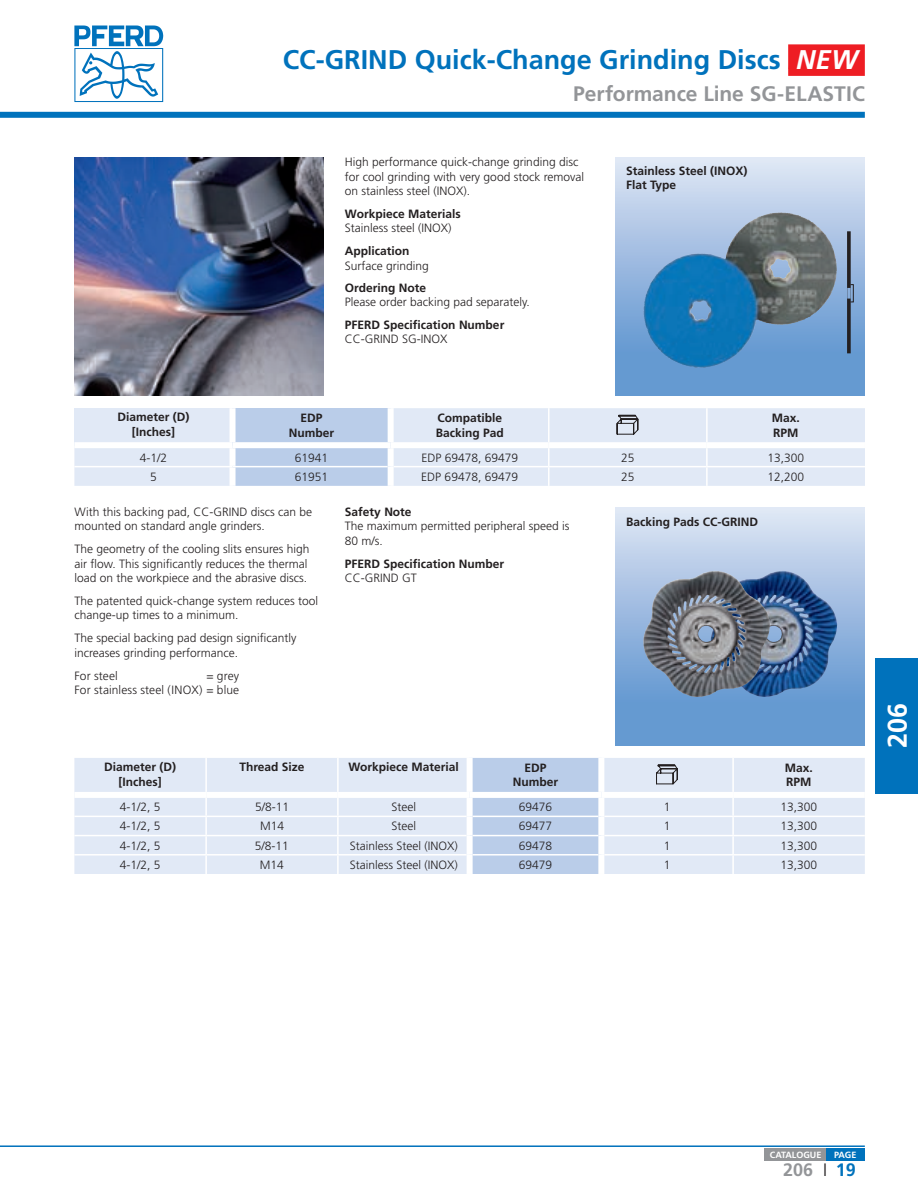
<style>
.page{position:relative;width:918px;height:1188px;background:#fff}
.page>*{position:absolute;margin:0;border:0;box-sizing:border-box;transform-origin:0 0}
.t1{font:700 27px "Frutiger";color:#0072bc}
.t2{font:700 27px "Frutiger";color:#fff}
.t3{font:700 21px "Frutiger";letter-spacing:-.005em;color:#939598}
.t4{font:700 18px "Frutiger";color:#939598}
.t5{font:300 12px/14.4px "Frutiger";color:#231f20}
.t6{font:700 12px/14.4px "Frutiger";color:#231f20}
.t7{font:700 9px "Frutiger";color:#fff}
.s1{font-style:italic;color:#ee1d23}
.s2{font-style:italic;color:#fff}
.s3{font-weight:300;color:#231f20}
.s4{color:#0072bc}
</style>
<div class="page">
<svg style="left:74px;top:26px;width:89px;height:76px"></svg>
<div style="left:0;top:112px;width:865px;height:6px;background:#0072bc"></div>
<hr style="left:0;top:1145px;width:865px;height:2px;background:#0072bc">
<div style="left:826px;top:1148px;width:39px;height:13px;background:#0072bc"></div>
<div style="left:764px;top:1148px;width:62px;height:13px;background:#939598"></div>
<div style="left:875px;top:658px;width:43px;height:135px;background:#0072bc"></div>
<svg style="left:616px;top:507px;width:249px;height:238px;background:#9bbbe0"></svg>
<svg style="left:616px;top:157px;width:249px;height:238px;background:#7da6cb"></svg>
<img style="left:725px;top:212px;width:56px;height:47px">
<img style="left:74px;top:157px;width:250px;height:238px">
<div style="left:74px;top:408px;width:791px;height:78px;background:#e1e9f6"></div>
<hr style="left:74px;top:466px;width:159px;height:1px;background:#fff">
<hr style="left:549px;top:466px;width:158px;height:1px;background:#fff">
<hr style="left:707px;top:466px;width:158px;height:1px;background:#fff">
<hr style="left:706px;top:408px;width:2px;height:34px;background:#fff">
<svg style="left:706px;top:448px;width:2px;height:38px"></svg>
<div style="left:230px;top:448px;width:6px;height:18px;background:#fff"></div>
<div style="left:230px;top:467px;width:6px;height:19px;background:#fff"></div>
<div style="left:230px;top:408px;width:6px;height:34px;background:#fff"></div>
<svg style="left:233px;top:408px;width:317px;height:78px;background:#d0ddf0"></svg>
<div style="left:74px;top:442px;width:159px;height:6px;background:#fff"></div>
<div style="left:233px;top:442px;width:158px;height:6px;background:#fff"></div>
<div style="left:391px;top:442px;width:158px;height:6px;background:#fff"></div>
<div style="left:549px;top:442px;width:158px;height:6px;background:#fff"></div>
<div style="left:707px;top:442px;width:158px;height:6px;background:#fff"></div>
<svg style="left:617px;top:415px;width:22px;height:20px"></svg>
<div style="left:788px;top:44px;width:77px;height:32px;background:#ee1d23"></div>
<svg style="left:339px;top:758px;width:526px;height:116px;background:#d7e2f2"></svg>
<hr style="left:338px;top:816px;width:129px;height:1px;background:#fff">
<hr style="left:473px;top:816px;width:125px;height:1px;background:#fff">
<hr style="left:604px;top:816px;width:129px;height:1px;background:#fff">
<hr style="left:733px;top:816px;width:132px;height:1px;background:#fff">
<hr style="left:338px;top:835px;width:129px;height:1px;background:#fff">
<hr style="left:473px;top:835px;width:125px;height:1px;background:#fff">
<hr style="left:604px;top:835px;width:129px;height:1px;background:#fff">
<hr style="left:733px;top:835px;width:132px;height:1px;background:#fff">
<hr style="left:338px;top:854px;width:129px;height:2px;background:#fff">
<hr style="left:473px;top:854px;width:125px;height:2px;background:#fff">
<hr style="left:604px;top:854px;width:129px;height:2px;background:#fff">
<hr style="left:733px;top:854px;width:132px;height:2px;background:#fff">
<div style="left:467px;top:798px;width:6px;height:18px;background:#fff"></div>
<div style="left:467px;top:816px;width:6px;height:20px;background:#fff"></div>
<div style="left:467px;top:836px;width:6px;height:19px;background:#fff"></div>
<div style="left:467px;top:855px;width:6px;height:19px;background:#fff"></div>
<div style="left:467px;top:758px;width:6px;height:34px;background:#fff"></div>
<svg style="left:74px;top:758px;width:265px;height:116px;background:#e2eaf6"></svg>
<hr style="left:732px;top:758px;width:2px;height:34px;background:#fff">
<svg style="left:732px;top:798px;width:2px;height:76px"></svg>
<div style="left:598px;top:758px;width:6px;height:34px;background:#fff"></div>
<div style="left:598px;top:798px;width:6px;height:18px;background:#fff"></div>
<div style="left:598px;top:816px;width:6px;height:20px;background:#fff"></div>
<div style="left:598px;top:836px;width:6px;height:19px;background:#fff"></div>
<div style="left:598px;top:855px;width:6px;height:19px;background:#fff"></div>
<div style="left:470px;top:792px;width:131px;height:6px;background:#fff"></div>
<div style="left:601px;top:792px;width:132px;height:6px;background:#fff"></div>
<div style="left:733px;top:792px;width:132px;height:6px;background:#fff"></div>
<div style="left:74px;top:792px;width:132px;height:6px;background:#fff"></div>
<div style="left:206px;top:792px;width:132px;height:6px;background:#fff"></div>
<div style="left:338px;top:792px;width:132px;height:6px;background:#fff"></div>
<svg style="left:656px;top:764px;width:22px;height:21px"></svg>
<img style="left:767px;top:571px;width:64px;height:126px">
<img style="left:643px;top:571px;width:124px;height:126px">
<svg style="left:847px;top:231px;width:4px;height:122px"></svg>
<div style="left:850px;top:284px;width:3px;height:18px;border:1px solid #231f20"></div>
<h1 class="t1" style="left:283px;top:44px;width:584px">CC-GRIND Quick-Change Grinding Discs <span class="s1">.</span><span class="s2">NEW</span><span class="s1">.</span></h1>
<h2 class="t3" style="left:573px;top:81px;width:293px">Performance Line SG-ELASTIC</h2>
<p class="t5" style="left:345px;top:155px;width:241px">High performance quick-change grinding disc for cool grinding with very good stock removal on stainless steel (INOX).</p>
<p class="t6" style="left:345px;top:207px;width:117px">Workpiece Materials</p>
<p class="t5" style="left:345px;top:221px;width:108px">Stainless steel (INOX)</p>
<p class="t6" style="left:345px;top:244px;width:66px">Application</p>
<p class="t5" style="left:345px;top:259px;width:86px">Surface grinding</p>
<p class="t6" style="left:345px;top:280px;width:83px">Ordering Note</p>
<p class="t5" style="left:345px;top:295px;width:186px">Please order backing pad separately.</p>
<p class="t6" style="left:345px;top:318px;width:161px">PFERD Specification Number</p>
<p class="t5" style="left:345px;top:332px;width:104px">CC-GRIND SG-INOX</p>
<p class="t6" style="left:626px;top:164px;width:123px">Stainless Steel (INOX)<br>Flat Type</p>
<p class="t6" style="left:117px;top:410px;width:74px;text-align:center">Diameter (D) [Inches]</p>
<p class="t6" style="left:289px;top:411px;width:47px;text-align:center">EDP<br>Number</p>
<p class="t6" style="left:436px;top:411px;width:70px">Compatible<br>Backing Pad</p>
<p class="t6" style="left:772px;top:411px;width:30px">Max.<br>RPM</p>
<p class="t5" style="left:140px;top:450px;width:29px">4-1/2</p>
<p class="t5" style="left:295px;top:450px;width:35px">61941</p>
<p class="t5" style="left:421px;top:450px;width:98px">EDP 69478, 69479</p>
<p class="t5" style="left:621px;top:450px;width:15px">25</p>
<p class="t5" style="left:768px;top:450px;width:38px">13,300</p>
<p class="t5" style="left:150px;top:470px;width:8px">5</p>
<p class="t5" style="left:295px;top:470px;width:35px">61951</p>
<p class="t5" style="left:421px;top:470px;width:98px">EDP 69478, 69479</p>
<p class="t5" style="left:621px;top:470px;width:15px">25</p>
<p class="t5" style="left:768px;top:470px;width:38px">12,200</p>
<p class="t5" style="left:74px;top:505px;width:239px">With this backing pad, CC-GRIND discs can be mounted on standard angle grinders.</p>
<p class="t5" style="left:74px;top:542px;width:237px">The geometry of the cooling slits ensures high air flow. This significantly reduces the thermal load on the workpiece and the abrasive discs.</p>
<p class="t5" style="left:74px;top:594px;width:245px">The patented quick-change system reduces tool change-up times to a minimum.</p>
<p class="t5" style="left:74px;top:631px;width:224px">The special backing pad design significantly increases grinding performance.</p>
<p class="t5" style="left:74px;top:669px;width:45px">For steel</p>
<p class="t5" style="left:74px;top:669px;width:166px;text-align:right">= grey<br>For stainless steel (INOX) = blue</p>
<p class="t6" style="left:345px;top:505px;width:68px">Safety Note</p>
<p class="t5" style="left:345px;top:519px;width:226px">The maximum permitted peripheral speed is<br>80 m/s.</p>
<p class="t6" style="left:345px;top:556px;width:161px">PFERD Specification Number</p>
<p class="t5" style="left:345px;top:571px;width:74px">CC-GRIND GT</p>
<p class="t6" style="left:626px;top:514px;width:133px">Backing Pads CC-GRIND</p>
<p class="t6" style="left:104px;top:760px;width:74px;text-align:center">Diameter (D) [Inches]</p>
<p class="t6" style="left:239px;top:760px;width:67px">Thread Size</p>
<p class="t6" style="left:349px;top:760px;width:112px">Workpiece Material</p>
<p class="t6" style="left:513px;top:761px;width:47px;text-align:center">EDP<br>Number</p>
<p class="t6" style="left:785px;top:761px;width:30px">Max.<br>RPM</p>
<p class="t5" style="left:120px;top:800px;width:42px">4-1/2, 5</p>
<p class="t5" style="left:255px;top:800px;width:36px">5/8-11</p>
<p class="t5" style="left:391px;top:800px;width:26px">Steel</p>
<p class="t5" style="left:519px;top:800px;width:35px">69476</p>
<p class="t5" style="left:664px;top:800px;width:8px">1</p>
<p class="t5" style="left:781px;top:800px;width:38px">13,300</p>
<p class="t5" style="left:120px;top:819px;width:42px">4-1/2, 5</p>
<p class="t5" style="left:260px;top:819px;width:26px">M14</p>
<p class="t5" style="left:391px;top:819px;width:26px">Steel</p>
<p class="t5" style="left:519px;top:819px;width:35px">69477</p>
<p class="t5" style="left:664px;top:819px;width:8px">1</p>
<p class="t5" style="left:781px;top:819px;width:38px">13,300</p>
<p class="t5" style="left:120px;top:839px;width:42px">4-1/2, 5</p>
<p class="t5" style="left:255px;top:839px;width:36px">5/8-11</p>
<p class="t5" style="left:350px;top:839px;width:109px">Stainless Steel (INOX)</p>
<p class="t5" style="left:519px;top:839px;width:35px">69478</p>
<p class="t5" style="left:664px;top:839px;width:8px">1</p>
<p class="t5" style="left:781px;top:839px;width:38px">13,300</p>
<p class="t5" style="left:120px;top:858px;width:42px">4-1/2, 5</p>
<p class="t5" style="left:260px;top:858px;width:26px">M14</p>
<p class="t5" style="left:350px;top:858px;width:109px">Stainless Steel (INOX)</p>
<p class="t5" style="left:519px;top:858px;width:35px">69479</p>
<p class="t5" style="left:664px;top:858px;width:8px">1</p>
<p class="t5" style="left:781px;top:858px;width:38px">13,300</p>
<h1 class="t2" style="left:882px;top:748px;width:47px;rotate:-90deg">206</h1>
<p class="t7" style="left:770px;top:1149px;width:53px">CATALOGUE</p>
<p class="t7" style="left:834px;top:1149px;width:24px">PAGE</p>
<h3 class="t4" style="left:783px;top:1160px;width:74px">206 <span class="s3">I</span> <span class="s4">19</span></h3>
</div>
